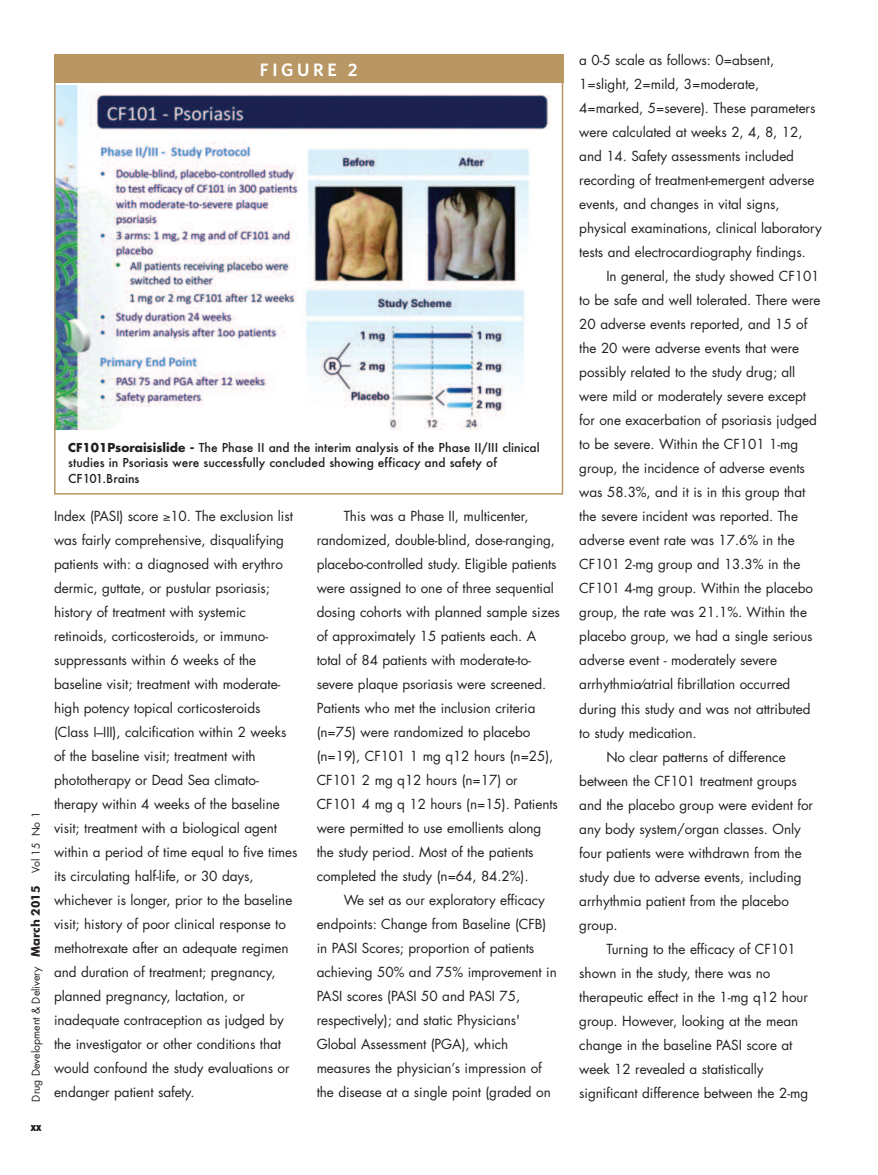
<style>
.page{position:relative;width:878px;height:1175px;background:#fff}
.page>*{position:absolute;margin:0;border:0;box-sizing:border-box;transform-origin:0 0}
.t1{font:600 18px "Whitney";letter-spacing:.2em;color:#fff}
.t2{font:13.5px/24px "Futura";letter-spacing:-.005em;color:#231f20}
.t3{font:500 12px/15.6px "Futura";color:#231f20}
.t4{font:900 condensed 12px "Futura BT";color:#231f20}
.t5{font:10.5px "Futura";color:#231f20}
.s1{font-family:"Futura BT";font-weight:700;font-size:12px}
.s2{font-weight:700}
</style>
<div class="page">
<img style="left:57px;top:85px;width:494px;height:344px">
<div style="left:54px;top:55px;width:509px;height:28px;background:#b99764"></div>
<h1 class="t1" style="left:260px;top:59px;width:99px">FIGURE 2</h1>
<p class="t5" style="left:31px;top:1101px;width:291px;rotate:-90deg">Drug Development &amp; Delivery <span class="s1">March 2015</span> Vol 15 No 1</p>
<p class="t4" style="left:31px;top:1122px;width:12px">xx</p>
<p class="t3" style="left:68px;top:440px;width:473px"><span class="s2">CF101Psoraisislide -</span> The Phase II and the interim analysis of the Phase II/III clinical studies in Psoriasis were successfully concluded showing efficacy and safety of<br>CF101.Brains</p>
<p class="t2" style="left:54px;top:505px;width:245px">Index (PASI) score ≥10. The exclusion list was fairly comprehensive, disqualifying patients with: a diagnosed with erythro dermic, guttate, or pustular psoriasis; history of treatment with systemic retinoids, corticosteroids, or immuno&shy;suppressants within 6 weeks of the baseline visit; treatment with moderate&shy;high potency topical corticosteroids (Class I–III), calcification within 2 weeks of the baseline visit; treatment with phototherapy or Dead Sea climato&shy;therapy within 4 weeks of the baseline visit; treatment with a biological agent within a period of time equal to five times its circulating half-life, or 30 days, whichever is longer, prior to the baseline visit; history of poor clinical response to methotrexate after an adequate regimen and duration of treatment; pregnancy, planned pregnancy, lactation, or inadequate contraception as judged by the investigator or other conditions that would confound the study evaluations or endanger patient safety.</p>
<p class="t2" style="left:316px;top:505px;width:245px;text-indent:27px">This was a Phase II, multicenter, randomized, double-blind, dose-ranging, placebo-controlled study. Eligible patients were assigned to one of three sequential dosing cohorts with planned sample sizes of approximately 15 patients each. A total of 84 patients with moderate-to&shy;severe plaque psoriasis were screened.<br>Patients who met the inclusion criteria (n=75) were randomized to placebo (n=19), CF101 1 mg q12 hours (n=25), CF101 2 mg q12 hours (n=17) or CF101 4 mg q 12 hours (n=15). Patients were permitted to use emollients along the study period. Most of the patients completed the study (n=64, 84.2%).</p>
<p class="t2" style="left:316px;top:889px;width:242px;text-indent:27px">We set as our exploratory efficacy endpoints: Change from Baseline (CFB) in PASI Scores; proportion of patients achieving 50% and 75% improvement in PASI scores (PASI 50 and PASI 75, respectively); and static Physicians' Global Assessment (PGA), which measures the physician’s impression of the disease at a single point (graded on</p>
<p class="t2" style="left:579px;top:49px;width:244px">a 0-5 scale as follows: 0=absent, 1=slight, 2=mild, 3=moderate, 4=marked, 5=severe). These parameters were calculated at weeks 2, 4, 8, 12, and 14. Safety assessments included recording of treatment-emergent adverse events, and changes in vital signs, physical examinations, clinical laboratory tests and electrocardiography findings.</p>
<p class="t2" style="left:606px;top:265px;width:215px">In general, the study showed CF101</p>
<p class="t2" style="left:579px;top:289px;width:243px">to be safe and well tolerated. There were</p>
<p class="t2" style="left:579px;top:313px;width:229px">20 adverse events reported, and 15 of</p>
<p class="t2" style="left:579px;top:337px;width:221px">the 20 were adverse events that were</p>
<p class="t2" style="left:579px;top:361px;width:217px">possibly related to the study drug; all</p>
<p class="t2" style="left:579px;top:385px;width:228px">were mild or moderately severe except</p>
<p class="t2" style="left:579px;top:409px;width:239px">for one exacerbation of psoriasis judged</p>
<p class="t2" style="left:579px;top:433px;width:220px">to be severe. Within the CF101 1-mg</p>
<p class="t2" style="left:579px;top:457px;width:227px">group, the incidence of adverse events</p>
<p class="t2" style="left:579px;top:481px;width:227px">was 58.3%, and it is in this group that</p>
<p class="t2" style="left:579px;top:505px;width:220px">the severe incident was reported. The</p>
<p class="t2" style="left:579px;top:529px;width:217px">adverse event rate was 17.6% in the</p>
<p class="t2" style="left:579px;top:553px;width:222px">CF101 2-mg group and 13.3% in the</p>
<p class="t2" style="left:579px;top:577px;width:235px">CF101 4-mg group. Within the placebo</p>
<p class="t2" style="left:579px;top:601px;width:229px">group, the rate was 21.1%. Within the</p>
<p class="t2" style="left:579px;top:625px;width:235px">placebo group, we had a single serious</p>
<p class="t2" style="left:579px;top:649px;width:199px">adverse event - moderately severe</p>
<p class="t2" style="left:579px;top:673px;width:212px">arrhythmia⁄atrial fibrillation occurred</p>
<p class="t2" style="left:579px;top:697px;width:233px">during this study and was not attributed</p>
<p class="t2" style="left:579px;top:721px;width:119px">to study medication.</p>
<p class="t2" style="left:606px;top:745px;width:181px">No clear patterns of difference</p>
<p class="t2" style="left:579px;top:769px;width:219px">between the CF101 treatment groups</p>
<p class="t2" style="left:579px;top:793px;width:235px">and the placebo group were evident for</p>
<p class="t2" style="left:579px;top:817px;width:223px">any body system/organ classes. Only</p>
<p class="t2" style="left:579px;top:841px;width:224px">four patients were withdrawn from the</p>
<p class="t2" style="left:579px;top:865px;width:224px">study due to adverse events, including</p>
<p class="t2" style="left:579px;top:889px;width:211px">arrhythmia patient from the placebo</p>
<p class="t2" style="left:579px;top:913px;width:40px">group.</p>
<p class="t2" style="left:606px;top:937px;width:191px">Turning to the efficacy of CF101</p>
<p class="t2" style="left:579px;top:961px;width:193px">shown in the study, there was no</p>
<p class="t2" style="left:579px;top:985px;width:230px">therapeutic effect in the 1-mg q12 hour</p>
<p class="t2" style="left:579px;top:1009px;width:220px">group. However, looking at the mean</p>
<p class="t2" style="left:579px;top:1033px;width:215px">change in the baseline PASI score at</p>
<p class="t2" style="left:579px;top:1057px;width:186px">week 12 revealed a statistically</p>
<p class="t2" style="left:579px;top:1081px;width:230px">significant difference between the 2-mg</p>
</div>
